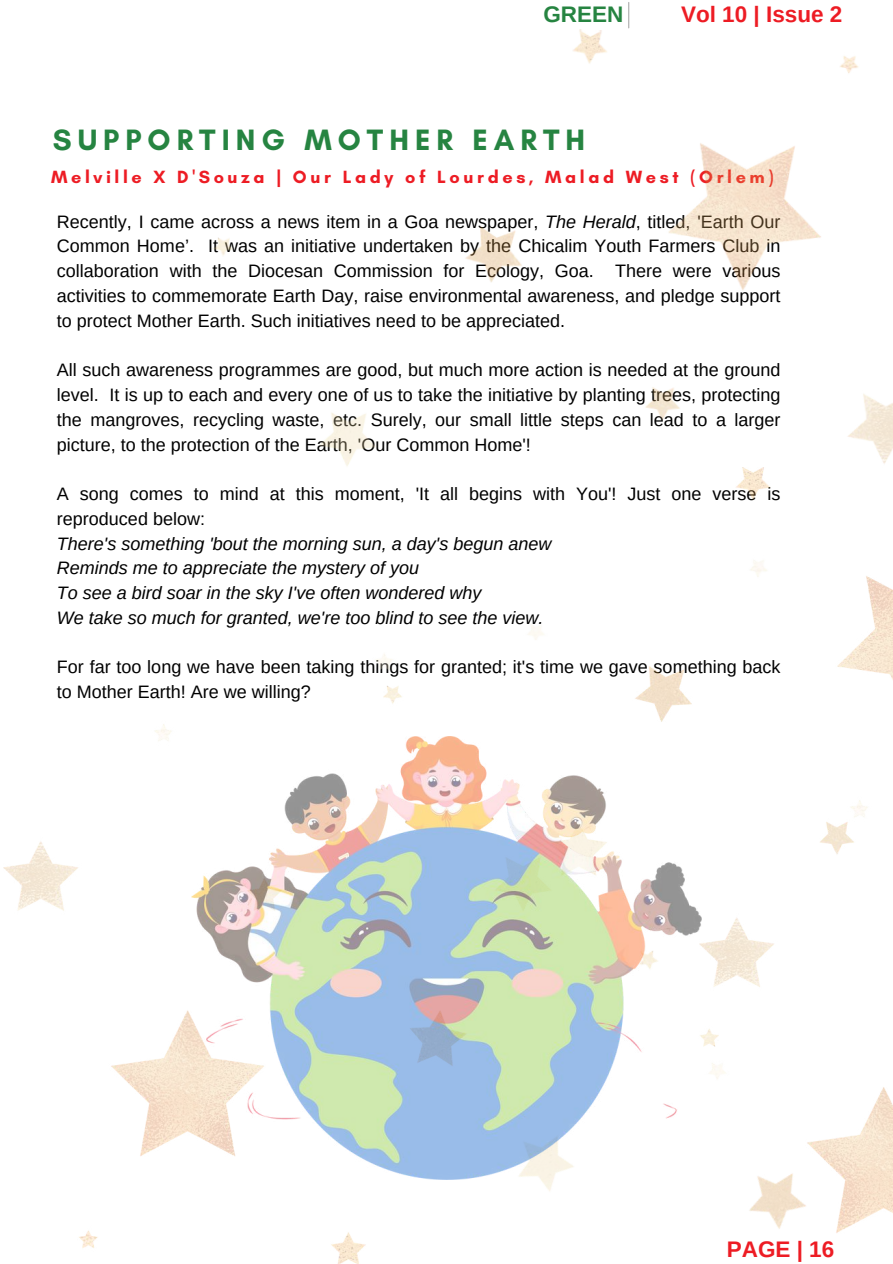
<style>
.page{position:relative;width:893px;height:1264px;background:#fff}
.page>*{position:absolute;margin:0;border:0;box-sizing:border-box;transform-origin:0 0}
.t1{font:700 30px "Glacial Indifference";letter-spacing:.2em;color:#268441}
.t2{font:700 22.5px "Arimo";color:#ed1c24}
.t3{font:700 22.5px "Arimo";color:#268441}
.t4{font:18px/24.8px "Arimo";color:#000;text-align:justify}
.t5{font:italic 18px/24.8px "Arimo";color:#000}
.t6{font:700 18px "Glacial Indifference";letter-spacing:.2em;color:#ed1c24}
.s1{font-style:italic}
</style>
<div class="page">
<svg style="left:628px;top:2px;width:1px;height:16px"></svg>
<img style="left:4px;top:657px;width:379px;height:591px">
<img style="left:303px;top:1087px;width:589px;height:176px">
<img style="left:383px;top:652px;width:509px;height:427px">
<img style="left:212px;top:18px;width:680px;height:634px">
<img style="left:192px;top:736px;width:509px;height:443px">
<p class="t3" style="left:543px;top:1px;width:81px">GREEN</p>
<p class="t2" style="left:681px;top:1px;width:163px">Vol 10 | Issue 2</p>
<h1 class="t1" style="left:53px;top:121px;width:534px">SUPPORTING MOTHER EARTH</h1>
<p class="t6" style="left:51px;top:166px;width:724px">Melville X D'Souza | Our Lady of Lourdes, Malad West (Orlem)</p>
<p class="t4" style="left:57px;top:209px;width:725px">Recently, I came across a news item in a Goa newspaper, <span class="s1">The Herald</span>, titled, 'Earth Our Common Home’. It was an initiative undertaken by the Chicalim Youth Farmers Club in collaboration with the Diocesan Commission for Ecology, Goa. There were various activities to commemorate Earth Day, raise environmental awareness, and pledge support to protect Mother Earth. Such initiatives need to be appreciated.</p>
<p class="t4" style="left:57px;top:357px;width:725px">All such awareness programmes are good, but much more action is needed at the ground level. It is up to each and every one of us to take the initiative by planting trees, protecting the mangroves, recycling waste, etc. Surely, our small little steps can lead to a larger picture, to the protection of the Earth, 'Our Common Home'!</p>
<p class="t4" style="left:57px;top:481px;width:725px">A song comes to mind at this moment, 'It all begins with You'! Just one verse is reproduced below:</p>
<p class="t5" style="left:57px;top:531px;width:496px">There's something 'bout the morning sun, a day's begun anew Reminds me to appreciate the mystery of you<br>To see a bird soar in the sky I've often wondered why<br>We take so much for granted, we're too blind to see the view.</p>
<p class="t4" style="left:57px;top:654px;width:725px">For far too long we have been taking things for granted; it's time we gave something back to Mother Earth! Are we willing?</p>
<p class="t2" style="left:726px;top:1236px;width:109px">PAGE | 16</p>
</div>
